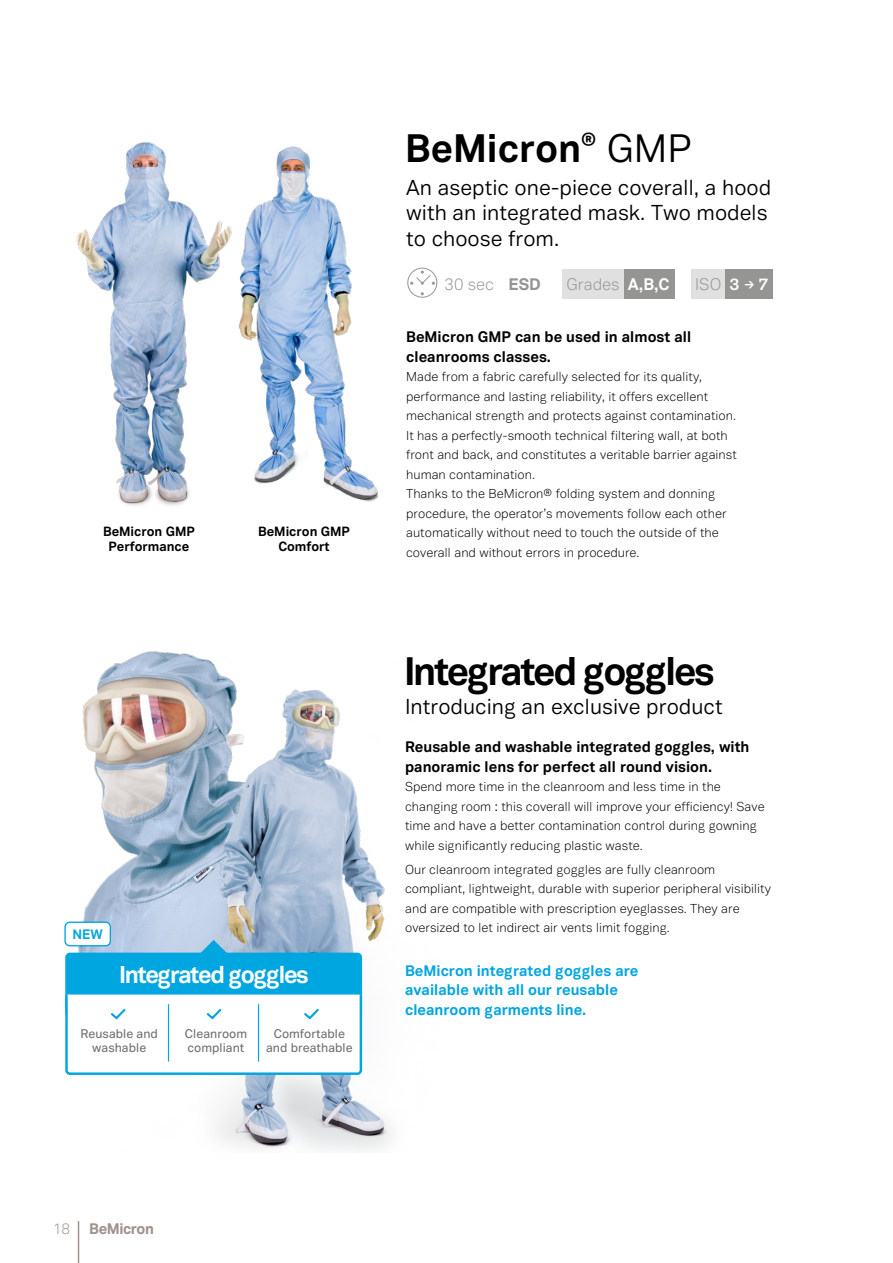
<style>
.page{position:relative;width:893px;height:1263px;background:#fff}
.page>*{position:absolute;margin:0;border:0;box-sizing:border-box;transform-origin:0 0}
.t1{font:700 39px "Vaud Display";letter-spacing:-.06em;color:#000}
.t2{font:700 39px "Vaud Display";color:#000}
.t3{font:700 23.85px "Vaud Display";letter-spacing:-.06em;color:#fff}
.t4{font:21.3px/25.5px "Vaud Display";color:#000}
.t5{font:300 16.5px "Vaud Display";color:#959593}
.t6{font:500 16.5px "Supria Sans";color:#fff}
.t7{font:700 15px/19.5px "Vaud Display";color:#000}
.t8{font:700 15px/19.5px "Vaud Display";color:#00a5e0}
.t9{font:800 15px "Vaud";letter-spacing:-.03em;color:#a0938f}
.t10{font:300 15px "Vaud";color:#a0938f}
.t11{font:700 13.35px "Vaud Display";color:#00a5e0}
.t12{font:700 13.2px/14.2px "Vaud Display";color:#000;text-align:center}
.t13{font:300 12.75px/19.5px "Vaud Display";color:#000}
.t14{font:500 12.3px/13.5px "Vaud Display";color:#6e6f6e;text-align:center}
.s1{font-weight:400}
.s2{font-weight:800}
.s3{font-weight:700;color:#fff}
.s4{font-family:"Vaud Display";font-weight:300;color:#959593}
</style>
<div class="page">
<hr style="left:78px;top:1221px;width:1px;height:42px;background:#a0938f">
<div style="left:562px;top:269px;width:62px;height:30px;background:#e0e0e0"></div>
<div style="left:691px;top:269px;width:35px;height:30px;background:#e0e0e0"></div>
<div style="left:624px;top:269px;width:50px;height:30px;background:#959593"></div>
<div style="left:725px;top:269px;width:48px;height:30px;background:#959593"></div>
<img style="left:253px;top:146px;width:185px;height:356px">
<img style="left:76px;top:142px;width:177px;height:364px">
<img style="left:66px;top:663px;width:52px;height:290px">
<img style="left:118px;top:651px;width:274px;height:500px">
<div style="left:67px;top:954px;width:294px;height:62px;background:#00a6df;border-radius:3px"></div>
<div style="left:65px;top:953px;width:297px;height:64px;border:2px solid #00a6df;border-radius:3px"></div>
<svg style="left:197px;top:940px;width:34px;height:16px"></svg>
<svg style="left:65px;top:992px;width:298px;height:84px"></svg>
<div style="left:65px;top:922px;width:45px;height:24px;background:#fff;border-radius:5px"></div>
<div style="left:64px;top:921px;width:47px;height:25px;border:1px solid #00a5e0;border-radius:5px"></div>
<p class="t12" style="left:103px;top:524px;width:93px">BeMicron GMP<br>Performance</p>
<p class="t12" style="left:258px;top:524px;width:93px">BeMicron GMP<br>Comfort</p>
<p class="t11" style="left:72px;top:926px;width:32px">NEW</p>
<h2 class="t3" style="left:119px;top:960px;width:191px">Integrated goggles</h2>
<p class="t14" style="left:81px;top:1027px;width:79px">Reusable and washable</p>
<p class="t14" style="left:185px;top:1027px;width:64px;text-align:left">Cleanroom compliant</p>
<p class="t14" style="left:266px;top:1027px;width:88px">Comfortable and breathable</p>
<h1 class="t2" style="left:405px;top:124px;width:288px">BeMicron<sup>®</sup> <span class="s1">GMP</span></h1>
<h3 class="t4" style="left:406px;top:175px;width:367px">An aseptic one-piece coverall, a hood with an integrated mask. Two models to choose from.</h3>
<p class="t5" style="left:445px;top:275px;width:98px">30 sec <span class="s2">ESD</span></p>
<p class="t5" style="left:566px;top:275px;width:105px">Grades <span class="s3">A,B,C</span></p>
<p class="t6" style="left:695px;top:274px;width:74px"><span class="s4">ISO</span> 3 -&gt; 7</p>
<p class="t7" style="left:406px;top:327px;width:287px">BeMicron GMP can be used in almost all cleanrooms classes.</p>
<p class="t13" style="left:406px;top:367px;width:332px">Made from a fabric carefully selected for its quality, performance and lasting reliability, it offers excellent mechanical strength and protects against contamination.<br>It has a perfectly-smooth technical filtering wall, at both front and back, and constitutes a veritable barrier against human contamination.<br>Thanks to the BeMicron® folding system and donning procedure, the operator’s movements follow each other automatically without need to touch the outside of the coverall and without errors in procedure.</p>
<h1 class="t1" style="left:404px;top:647px;width:312px">Integrated goggles</h1>
<h3 class="t4" style="left:405px;top:694px;width:319px">Introducing an exclusive product</h3>
<p class="t7" style="left:405px;top:737px;width:346px">Reusable and washable integrated goggles, with panoramic lens for perfect all round vision.</p>
<p class="t13" style="left:405px;top:777px;width:361px">Spend more time in the cleanroom and less time in the changing room : this coverall will improve your efficiency! Save time and have a better contamination control during gowning while significantly reducing plastic waste.</p>
<p class="t13" style="left:405px;top:859px;width:367px">Our cleanroom integrated goggles are fully cleanroom compliant, lightweight, durable with superior peripheral visibility and are compatible with prescription eyeglasses. They are oversized to let indirect air vents limit fogging.</p>
<p class="t8" style="left:405px;top:960px;width:235px">BeMicron integrated goggles are available with all our reusable cleanroom garments line.</p>
<p class="t10" style="left:53px;top:1220px;width:18px">18</p>
<p class="t9" style="left:89px;top:1219px;width:66px">BeMicron</p>
</div>
